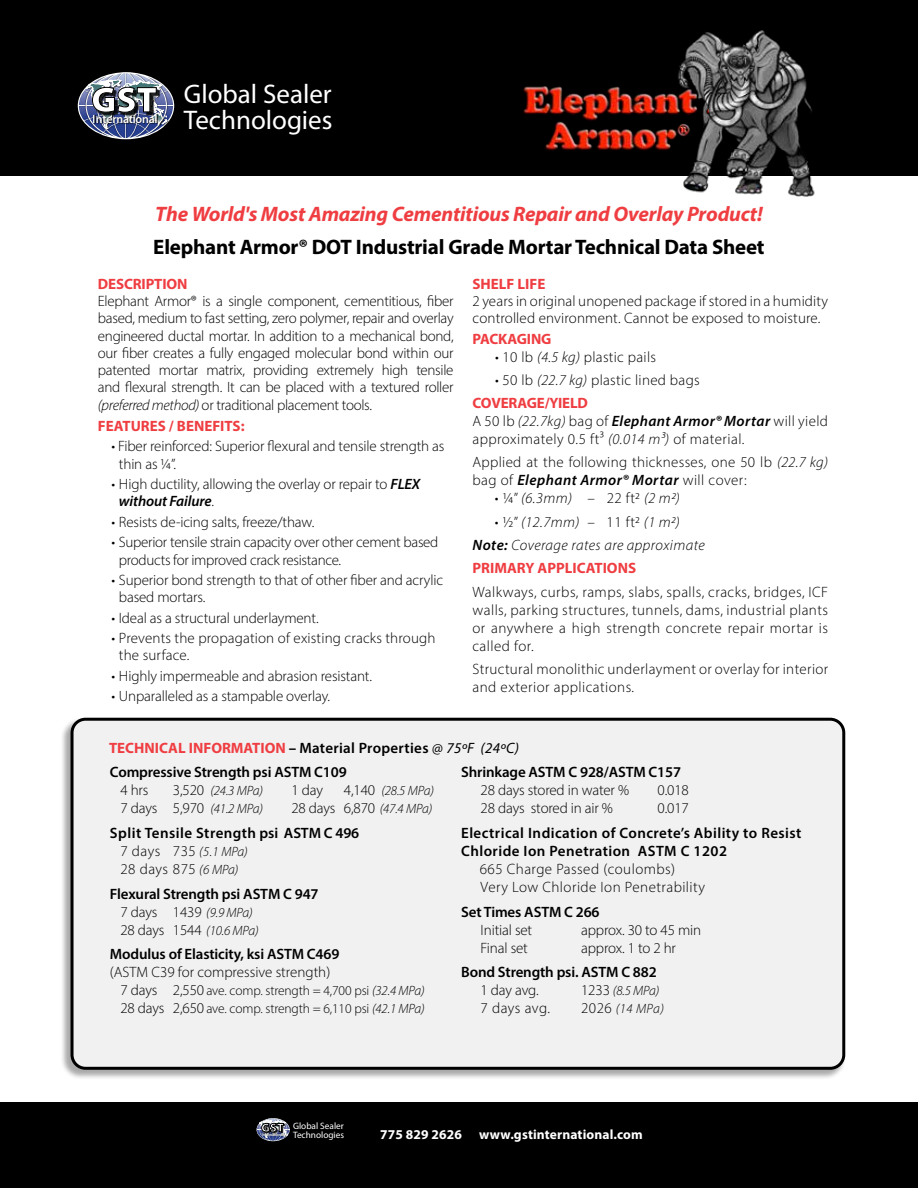
<style>
.page{position:relative;width:918px;height:1188px;background:#fff}
.page>*{position:absolute;margin:0;border:0;box-sizing:border-box;transform-origin:0 0}
.t1{font:900 36px "Myriad Pro";color:#fff}
.t2{font:27px/25.5px "Myriad Pro";color:#fff}
.t3{font:italic 700 21px "Myriad Pro";letter-spacing:-.01em;color:#ef3e42}
.t4{font:700 21px "Myriad Pro";letter-spacing:-.01em;color:#000}
.t5{font:300 15px/17.2px "Myriad Pro";letter-spacing:-.005em;color:#000}
.t6{font:300 15px/18px "Myriad Pro";letter-spacing:.02em;color:#000}
.t7{font:600 15px/18px "Myriad Pro";letter-spacing:-.01em;color:#000}
.t8{font:300 15px/18px "Myriad Pro";letter-spacing:.03em;color:#000}
.t9{font:600 15px/24.8px "Myriad Pro";letter-spacing:.03em;color:#000}
.t10{font:700 15px "Myriad Pro";color:#ef3e42}
.t11{font:italic 300 15px/23.4px "Myriad Pro";letter-spacing:.03em;color:#000}
.t12{font:300 13.5px/18px "Myriad Pro";letter-spacing:-.01em;color:#000}
.t13{font:italic 300 13.5px "Myriad Pro";letter-spacing:-.01em;color:#000}
.t14{font:700 13.5px "Myriad Pro";letter-spacing:.01em;color:#fff}
.t15{font:600 12px "Myriad Pro";letter-spacing:-.02em;color:#fff}
.t16{font:9.3px/8.7px "Myriad Pro";color:#fff;text-align:right}
.t17{font:600 4.2px "Myriad Pro";letter-spacing:-.02em;color:#fff}
.s1{font-style:italic}
.s2{font-weight:600;font-style:italic}
.s3{font-weight:700;color:#ef3e42}
.s4{font-style:normal}
.s5{font-weight:600}
.s6{font-weight:700;font-style:normal;color:#ef3e42}
.s7{color:#000}
.s8{font-weight:600;color:#000}
.s9{font-weight:400;font-style:italic;color:#000}
.s10{font-style:normal;font-size:15px}
.s11{font-style:italic;font-size:13.5px}
.s12{font-weight:300}
.s13{font-weight:300;font-style:italic;font-size:13.5px}
.s14{font-size:15px}
.s15{font-weight:900;font-size:12.3px}
</style>
<div class="page">
<div style="left:60px;top:717px;width:786px;height:363px;background:#000;opacity:.34"></div>
<div style="left:72px;top:719px;width:772px;height:349px;background:#f1f1f2;border-radius:14px"></div>
<div style="left:71px;top:718px;width:774px;height:352px;border:3px solid #000;border-radius:14px"></div>
<div style="left:0;top:0;width:918px;height:176px;background:#000"></div>
<img style="left:78px;top:72px;width:96px;height:67px">
<img style="left:679px;top:31px;width:136px;height:166px">
<img style="left:523px;top:70px;width:185px;height:84px">
<div style="left:0;top:1102px;width:918px;height:86px;background:#000"></div>
<svg style="left:257px;top:1118px;width:33px;height:23px"></svg>
<h1 class="t1" style="left:91px;top:79px;width:67px">GST</h1>
<p class="t15" style="left:93px;top:112px;width:66px">International</p>
<h2 class="t2" style="left:184px;top:81px;width:150px">Global Sealer<br>Technologies</h2>
<h3 class="t3" style="left:155px;top:200px;width:609px">The World's Most Amazing Cementitious Repair and Overlay Product!</h3>
<h3 class="t4" style="left:153px;top:234px;width:613px">Elephant Armor® DOT Industrial Grade Mortar Technical Data Sheet</h3>
<p class="t10" style="left:98px;top:274px;width:91px">DESCRIPTION</p>
<p class="t5" style="left:98px;top:292px;width:357px;text-align:justify">Elephant Armor® is a single component, cementitious, fiber based, medium to fast setting, zero polymer, repair and overlay engineered ductal mortar. In addition to a mechanical bond, our fiber creates a fully engaged molecular bond within our patented mortar matrix, providing extremely high tensile and flexural strength. It can be placed with a textured roller <span class="s1">(preferred method)</span> or traditional placement tools.</p>
<p class="t10" style="left:98px;top:416px;width:148px">FEATURES / BENEFITS:</p>
<p class="t5" style="left:119px;top:438px;width:327px;text-indent:-8px">• Fiber reinforced: Superior flexural and tensile strength as thin as 1/4”.</p>
<p class="t5" style="left:119px;top:475px;width:303px;text-indent:-8px">• High ductility, allowing the overlay or repair to <span class="s2">FLEX without Failure</span>.</p>
<p class="t5" style="left:111px;top:513px;width:204px">• Resists de-icing salts, freeze/thaw.</p>
<p class="t5" style="left:119px;top:533px;width:321px;text-indent:-8px">• Superior tensile strain capacity over other cement based products for improved crack resistance.</p>
<p class="t5" style="left:119px;top:571px;width:326px;text-indent:-8px">• Superior bond strength to that of other fiber and acrylic based mortars.</p>
<p class="t5" style="left:111px;top:609px;width:209px">• Ideal as a structural underlayment.</p>
<p class="t5" style="left:119px;top:629px;width:318px;text-indent:-8px">• Prevents the propagation of existing cracks through the surface.</p>
<p class="t5" style="left:111px;top:667px;width:262px">• Highly impermeable and abrasion resistant.</p>
<p class="t5" style="left:111px;top:688px;width:220px">• Unparalleled as a stampable overlay.</p>
<p class="t10" style="left:473px;top:274px;width:74px">SHELF LIFE</p>
<p class="t5" style="left:473px;top:292px;width:357px">2 years in original unopened package if stored in a humidity controlled environment. Cannot be exposed to moisture.</p>
<p class="t10" style="left:473px;top:329px;width:80px">PACKAGING</p>
<p class="t6" style="left:495px;top:348px;width:163px">• 10 lb <span class="s1">(4.5 kg)</span> plastic pails</p>
<p class="t6" style="left:473px;top:369px;width:229px;line-height:22.6px;text-indent:22px">• 50 lb <span class="s1">(22.7 kg)</span> plastic lined bags<br><span class="s3">COVERAGE/YIELD</span></p>
<p class="t8" style="left:473px;top:412px;width:357px">A 50 lb <span class="s1">(22.7kg)</span> bag of <span class="s2">Elephant Armor® Mortar</span> will yield approximately 0.5 ft3 <span class="s1">(0.014 m3)</span> of material.</p>
<p class="t6" style="left:473px;top:453px;width:357px">Applied at the following thicknesses, one 50 lb <span class="s1">(22.7 kg) </span>bag of <span class="s2">Elephant Armor® Mortar</span> will cover:</p>
<p class="t11" style="left:495px;top:486px;width:186px"><span class="s4">• ¼”</span> (6.3mm) <span class="s4">– 22 ft2</span> (2 m2)</p>
<p class="t11" style="left:473px;top:510px;width:234px;text-indent:22px"><span class="s4">• ½”</span> (12.7mm) <span class="s4">– 11 ft2</span> (1 m2)<br><span class="s5">Note:</span> Coverage rates are approximate<br><span class="s6">PRIMARY APPLICATIONS</span></p>
<p class="t5" style="left:473px;top:583px;width:357px;line-height:18px;text-align:justify">Walkways, curbs, ramps, slabs, spalls, cracks, bridges, ICF walls, parking structures, tunnels, dams, industrial plants or anywhere a high strength concrete repair mortar is called for.</p>
<p class="t6" style="left:473px;top:660px;width:357px">Structural monolithic underlayment or overlay for interior and exterior applications.</p>
<p class="t10" style="left:109px;top:738px;width:412px">TECHNICAL INFORMATION <span class="s7">–</span> <span class="s8">Material Properties</span> <span class="s9">@ 75ºF (24ºC)</span></p>
<p class="t7" style="left:110px;top:763px;width:238px">Compressive Strength psi ASTM C109</p>
<p class="t5" style="left:120px;top:781px;width:30px">4 hrs</p>
<p class="t13" style="left:173px;top:782px;width:91px"><span class="s10">3,520</span> (24.3 MPa)</p>
<p class="t5" style="left:291px;top:781px;width:33px">1 day</p>
<p class="t13" style="left:344px;top:782px;width:91px"><span class="s10">4,140</span> (28.5 MPa)</p>
<p class="t5" style="left:120px;top:799px;width:144px">7 days 5,970 <span class="s11">(41.2 MPa)</span></p>
<p class="t9" style="left:110px;top:795px;width:324px;text-indent:182px"><span class="s12">28 days 6,870</span> <span class="s13">(47.4 MPa)<br></span>Split Tensile Strength psi ASTM C 496</p>
<p class="t8" style="left:120px;top:842px;width:129px">7 days 735 <span class="s11">(5.1 MPa)<br></span>28 days 875 <span class="s11">(6 MPa)</span></p>
<p class="t7" style="left:120px;top:884px;width:200px;text-indent:-10px">Flexural Strength psi ASTM C 947<br><span class="s12">7 days 1439</span> <span class="s13">(9.9 MPa)<br></span><span class="s12">28 days 1544</span> <span class="s13">(10.6 MPa)</span></p>
<p class="t7" style="left:110px;top:945px;width:231px">Modulus of Elasticity, ksi ASTM C469</p>
<p class="t5" style="left:110px;top:964px;width:222px">(ASTM C39 for compressive strength)</p>
<p class="t12" style="left:120px;top:982px;width:306px"><span class="s14">7 days 2,550</span> ave. comp. strength = 4,700 psi <span class="s1">(32.4 MPa)<br></span><span class="s14">28 days 2,650</span> ave. comp. strength = 6,110 psi <span class="s1">(42.1 MPa)</span></p>
<p class="t7" style="left:461px;top:763px;width:221px">Shrinkage ASTM C 928/ASTM C157</p>
<p class="t5" style="left:481px;top:781px;width:150px">28 days stored in water %</p>
<p class="t5" style="left:658px;top:781px;width:33px">0.018</p>
<p class="t5" style="left:481px;top:799px;width:134px">28 days stored in air %</p>
<p class="t5" style="left:658px;top:799px;width:33px">0.017</p>
<p class="t9" style="left:461px;top:823px;width:342px;line-height:18px">Electrical Indication of Concrete’s Ability to Resist<br>Chloride Ion Penetration ASTM C 1202</p>
<p class="t8" style="left:480px;top:860px;width:227px">665 Charge Passed (coulombs)<br>Very Low Chloride Ion Penetrability</p>
<p class="t7" style="left:461px;top:902px;width:140px">Set Times ASTM C 266</p>
<p class="t5" style="left:481px;top:921px;width:53px">Initial set</p>
<p class="t5" style="left:581px;top:921px;width:122px">approx. 30 to 45 min</p>
<p class="t5" style="left:481px;top:939px;width:49px">Final set</p>
<p class="t5" style="left:581px;top:939px;width:96px">approx. 1 to 2 hr</p>
<p class="t7" style="left:461px;top:963px;width:197px">Bond Strength psi. ASTM C 882</p>
<p class="t5" style="left:481px;top:982px;width:59px">1 day avg.</p>
<p class="t13" style="left:581px;top:983px;width:80px"><span class="s10">1233</span> (8.5 MPa)</p>
<p class="t5" style="left:481px;top:1000px;width:71px">7 days avg.</p>
<p class="t13" style="left:581px;top:1001px;width:84px"><span class="s10">2026</span> (14 MPa)</p>
<p class="t16" style="left:261px;top:1121px;width:84px"><span class="s15">GST</span> Global Sealer<br>Technologies</p>
<p class="t17" style="left:262px;top:1132px;width:24px">International</p>
<p class="t14" style="left:380px;top:1125px;width:83px">775 829 2626</p>
<p class="t14" style="left:479px;top:1125px;width:165px">www.gstinternational.com</p>
</div>
